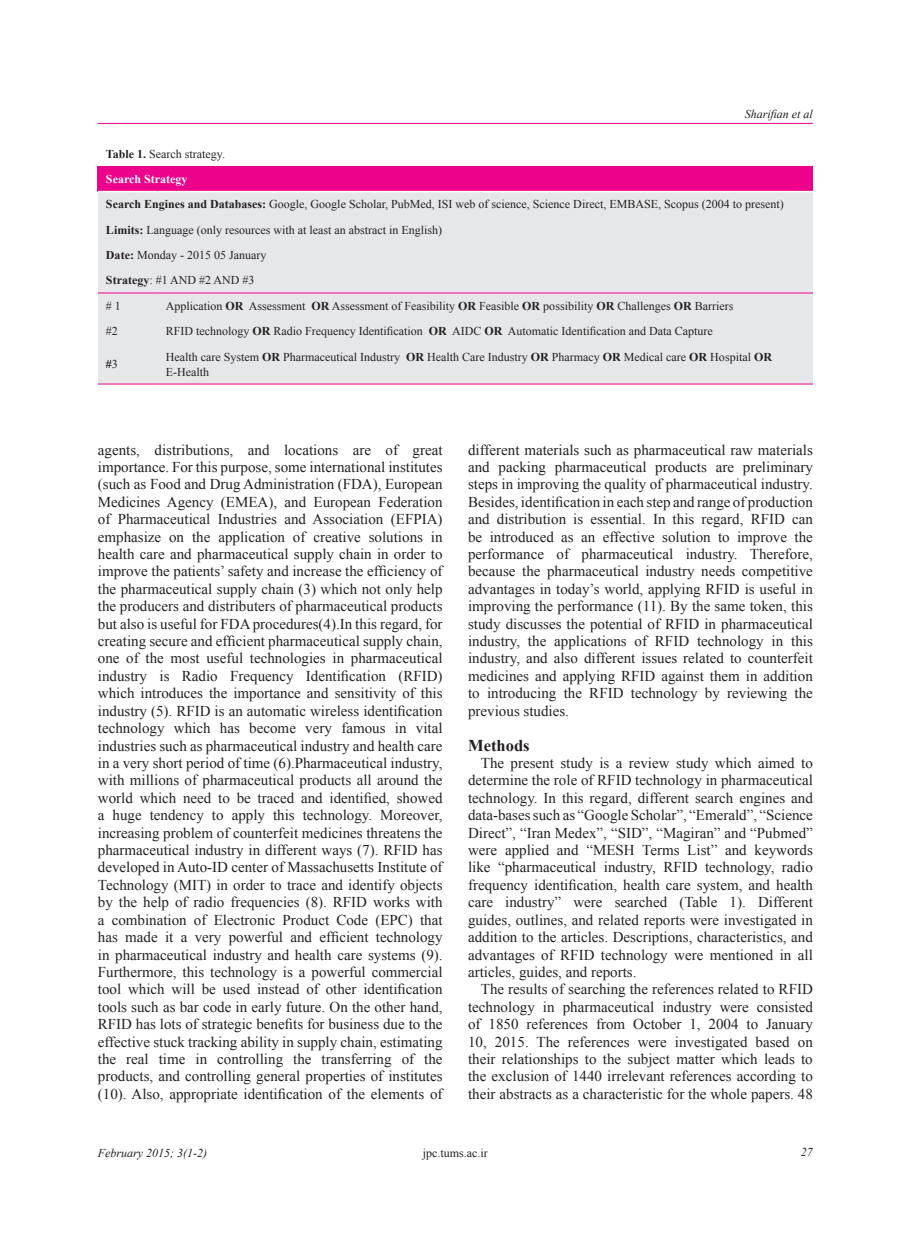
<style>
.page{position:relative;width:915px;height:1234px;background:#fff}
.page>*{position:absolute;margin:0;border:0;box-sizing:border-box;transform-origin:0 0}
.t1{font:700 16.5px "Times New Roman";color:#231f20}
.t2{font:15px/17.4px "Times New Roman";color:#231f20;text-align:justify}
.t3{font:12px/15px "Times New Roman";color:#231f20}
.t4{font:italic 12px "Times New Roman";color:#231f20}
.t5{font:12px "Times New Roman";color:#222}
.t6{font:700 12px "Times New Roman";color:#fff}
.t7{font:700 12px "Times New Roman";color:#231f20}
.s1{font-weight:700}
.s2{font-weight:400}
.s3{color:#211d1e}
</style>
<div class="page">
<div style="left:98px;top:166px;width:714px;height:25px;background:#ed028c"></div>
<div style="left:98px;top:192px;width:714px;height:191px;background:#e6e7e9"></div>
<hr style="left:157px;top:383px;width:655px;height:1px;background:#ed028c">
<hr style="left:98px;top:383px;width:59px;height:1px;background:#ed028c">
<hr style="left:157px;top:292px;width:655px;height:1px;background:#ed028c">
<hr style="left:98px;top:292px;width:59px;height:1px;background:#ed028c">
<hr style="left:98px;top:123px;width:714px;height:1px;background:#ed028c">
<p class="t4" style="left:744px;top:105px;width:70px">Sharifian et al</p>
<p class="t5" style="left:106px;top:146px;width:121px"><span class="s1">Table 1.</span> Search strategy.</p>
<p class="t6" style="left:106px;top:171px;width:83px">Search Strategy</p>
<p class="t3" style="left:106px;top:197px;width:679px"><span class="s1">Search Engines and Databases:</span> Google, Google Scholar, PubMed, ISI web of science, Science Direct, EMBASE, Scopus (2004 to present)</p>
<p class="t3" style="left:106px;top:222px;width:337px"><span class="s1">Limits:</span> Language (only resources with at least an abstract in English)</p>
<p class="t3" style="left:106px;top:247px;width:162px"><span class="s1">Date:</span> Monday - 2015 05 January</p>
<p class="t3" style="left:106px;top:273px;width:150px"><span class="s1">Strategy</span>: #1 AND #2 AND #3</p>
<p class="t3" style="left:106px;top:298px;width:16px">#1</p>
<p class="t3" style="left:166px;top:298px;width:569px">Application <span class="s1">OR</span> Assessment <span class="s1">OR</span> Assessment of Feasibility <span class="s1">OR</span> Feasible <span class="s1">OR</span> possibility <span class="s1">OR</span> Challenges <span class="s1">OR</span> Barriers</p>
<p class="t3" style="left:106px;top:323px;width:13px">#2</p>
<p class="t3" style="left:166px;top:323px;width:548px">RFID technology <span class="s1">OR</span> Radio Frequency Identification <span class="s1">OR</span> AIDC <span class="s1">OR</span> Automatic Identification and Data Capture</p>
<p class="t3" style="left:166px;top:349px;width:607px">Health care System <span class="s1">OR</span> Pharmaceutical Industry <span class="s1">OR</span> Health Care Industry <span class="s1">OR</span> Pharmacy <span class="s1">OR</span> Medical care <span class="s1">OR</span> Hospital <span class="s1">OR<br></span>E-Health</p>
<p class="t7" style="left:106px;top:355px;width:13px">#<span class="s2">3</span></p>
<p class="t2" style="left:98px;top:440px;width:346px">agents, distributions, and locations are of great importance. For this purpose, some international institutes (such as Food and Drug Administration (FDA), European Medicines Agency (EMEA), and European Federation of Pharmaceutical Industries and Association (EFPIA) emphasize on the application of creative solutions in health care and pharmaceutical supply chain in order to improve the patients’ safety and increase the efficiency of the pharmaceutical supply chain (3) which not only help the producers and distributers of pharmaceutical products but also is useful for FDA procedures(4).In this regard, for creating secure and efficient pharmaceutical supply chain, one of the most useful technologies in pharmaceutical industry is Radio Frequency Identification (RFID) which introduces the importance and sensitivity of this industry (5). RFID is an automatic wireless identification technology which has become very famous in vital industries such as pharmaceutical industry and health care in a very short period of time (6).Pharmaceutical industry, with millions of pharmaceutical products all around the world which need to be traced and identified, showed a huge tendency to apply this technology. Moreover, increasing problem of counterfeit medicines threatens the pharmaceutical industry in different ways (7). RFID has developed in Auto-ID center of Massachusetts Institute of Technology (MIT) in order to trace and identify objects by the help of radio frequencies (8). RFID works with a combination of Electronic Product Code (EPC) that has made it a very powerful and efficient technology in pharmaceutical industry and health care systems (9).<br>Furthermore, this technology is a powerful commercial tool which will be used instead of other identification tools such as bar code in early future. On the other hand, RFID has lots of strategic benefits for business due to the effective stuck tracking ability in supply chain, estimating the real time in controlling the transferring of the products, and controlling general properties of institutes (10). Also, appropriate identification of the elements of</p>
<p class="t2" style="left:468px;top:440px;width:346px">different materials such as pharmaceutical raw materials and packing pharmaceutical products are preliminary steps in improving the quality of pharmaceutical industry.<br>Besides, identification in each step and range of production and distribution is essential. In this regard, RFID can be introduced as an effective solution to improve the performance of pharmaceutical industry. Therefore, because the pharmaceutical industry needs competitive advantages in today’s world, applying RFID is useful in improving the performance (11). By the same token, this study discusses the potential of RFID in pharmaceutical industry, the applications of RFID technology in this industry, and also different issues related to counterfeit medicines and applying RFID against them in addition to introducing the RFID technology by reviewing the previous studies.</p>
<p class="t1" style="left:468px;top:733px;width:63px">Methods</p>
<p class="t2" style="left:468px;top:753px;width:346px;text-indent:13px">The present study is a review study which aimed to determine the role of RFID technology in pharmaceutical technology. In this regard, different search engines and data-bases such as “Google Scholar”, “Emerald”, “Science Direct”, “Iran Medex”, “SID”, “Magiran” and “Pubmed” were applied and “MESH Terms List” and keywords like “pharmaceutical industry, RFID technology, radio frequency identification, health care system, and health care industry” were searched (Table 1). Different guides, outlines, and related reports were investigated in addition to the articles. Descriptions, characteristics, and advantages of RFID technology were mentioned in all articles, guides, and reports.</p>
<p class="t2" style="left:468px;top:980px;width:346px;text-indent:13px">The results of searching the references related to RFID technology in pharmaceutical industry were consisted of 1850 references from October 1, 2004 to January 10, 2015. The references were investigated based on their relationships to the subject matter which leads to the exclusion of 1440 irrelevant references according to their abstracts as a characteristic for the whole papers. 48</p>
<p class="t4" style="left:98px;top:1143px;width:111px"><span class="s3">February</span> 2015; 3(1-2)</p>
<p class="t3" style="left:422px;top:1144px;width:66px">jpc.tums.ac.ir</p>
<p class="t4" style="left:800px;top:1143px;width:13px">27</p>
</div>
